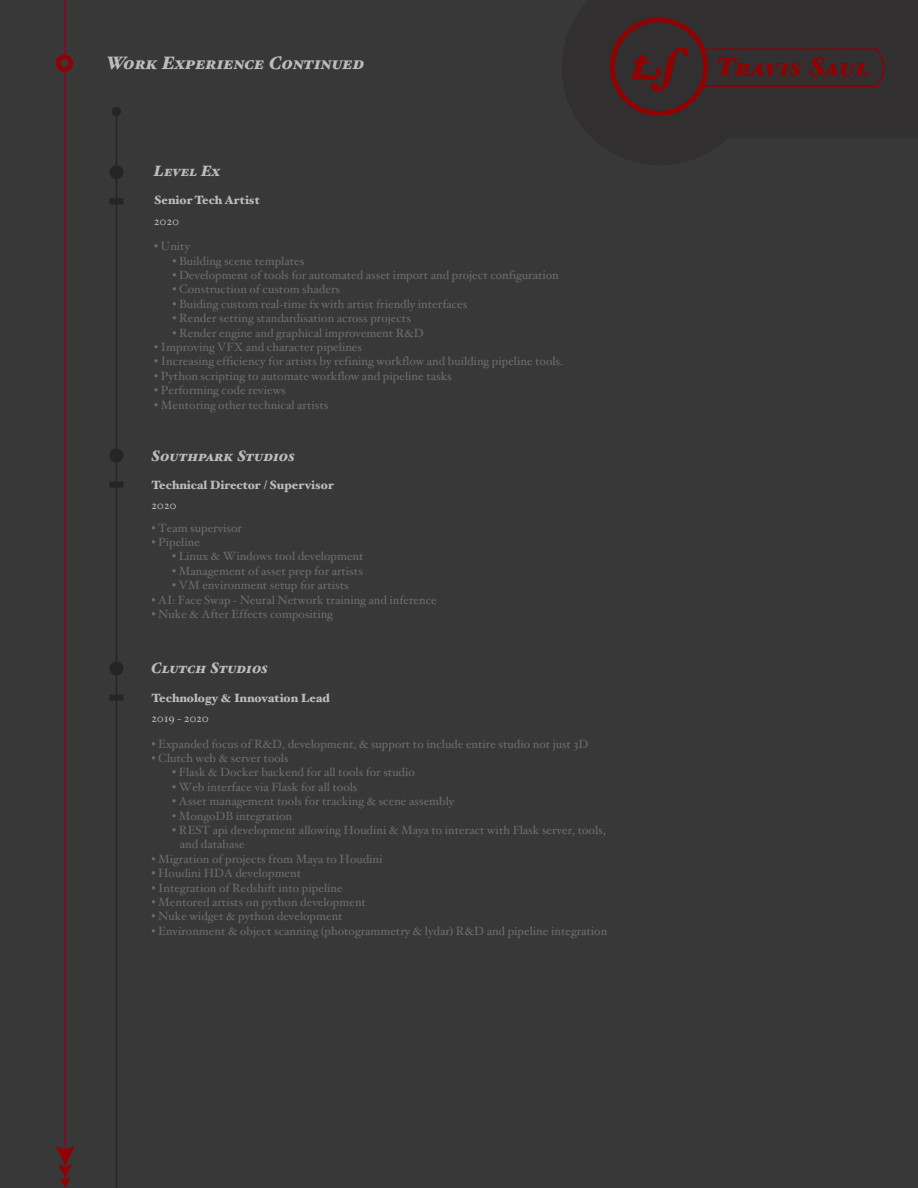
<style>
.page{position:relative;width:918px;height:1188px;background:#383839}
.page>*{position:absolute;margin:0;border:0;box-sizing:border-box;transform-origin:0 0}
.t1{font:43.05px "Hoefler Text Black Italic Alt";color:#920000}
.t2{font:27px "Hoefler Text Black Italic SC";letter-spacing:-.005em;color:#920000}
.t3{font:18px "Hoefler Text Black Italic SC";color:#bcbdc0}
.t4{font:15px "Hoefler Text Black Italic SC";color:#bcbdc0}
.t5{font:12px "Hoefler Text";color:#6c6d70}
.t6{font:900 12px "Hoefler Text";color:#bcbdc0}
.t7{font:12px "Hoefler Text";color:#bcbdc0}
</style>
<div class="page">
<hr style="left:64px;top:0;width:2px;height:1184px;background:#920020">
<hr style="left:116px;top:112px;width:1px;height:1076px;background:#252525">
<div style="left:109px;top:165px;width:14px;height:14px;background:#242526;border-radius:50%"></div>
<div style="left:109px;top:449px;width:14px;height:14px;background:#242526;border-radius:50%"></div>
<div style="left:109px;top:661px;width:14px;height:15px;background:#242526;border-radius:50%"></div>
<div style="left:109px;top:198px;width:14px;height:6px;background:#252525"></div>
<div style="left:109px;top:482px;width:14px;height:6px;background:#252525"></div>
<div style="left:109px;top:695px;width:14px;height:6px;background:#252525"></div>
<div style="left:620px;top:0;width:298px;height:138px;background:#312f30"></div>
<svg style="left:610px;top:17px;width:275px;height:99px"></svg>
<svg style="left:58px;top:57px;width:13px;height:13px"></svg>
<div style="left:56px;top:55px;width:17px;height:17px;border:4px solid #920000;border-radius:50%"></div>
<div style="left:112px;top:107px;width:9px;height:9px;background:#242526;border-radius:50%"></div>
<svg style="left:56px;top:1146px;width:19px;height:42px"></svg>
<p class="t3" style="left:106px;top:50px;width:260px">Work Experience Continued</p>
<p class="t1" style="left:633px;top:45px;width:71px">ts</p>
<p class="t2" style="left:717px;top:49px;width:155px">Travis Saul</p>
<p class="t4" style="left:154px;top:160px;width:68px">Level Ex</p>
<p class="t6" style="left:154px;top:192px;width:107px">Senior Tech Artist</p>
<p class="t7" style="left:154px;top:214px;width:27px">2020</p>
<p class="t5" style="left:154px;top:239px;width:37px">• Unity</p>
<p class="t5" style="left:172px;top:253px;width:134px">• Building scene templates</p>
<p class="t5" style="left:172px;top:268px;width:388px">• Development of tools for automated asset import and project configuration</p>
<p class="t5" style="left:172px;top:282px;width:169px">• Construction of custom shaders</p>
<p class="t5" style="left:172px;top:296px;width:297px">• Buiding custom real-time fx with artist friendly interfaces</p>
<p class="t5" style="left:172px;top:311px;width:240px">• Render setting standardisation across projects</p>
<p class="t5" style="left:172px;top:325px;width:253px">• Render engine and graphical improvement R&amp;D</p>
<p class="t5" style="left:154px;top:340px;width:209px">• Improving VFX and character pipelines</p>
<p class="t5" style="left:154px;top:354px;width:410px">• Increasing efficiency for artists by refining workflow and building pipeline tools.</p>
<p class="t5" style="left:154px;top:368px;width:299px">• Python scripting to automate workflow and pipeline tasks</p>
<p class="t5" style="left:154px;top:383px;width:133px">• Performing code reviews</p>
<p class="t5" style="left:154px;top:397px;width:176px">• Mentoring other technical artists</p>
<p class="t4" style="left:152px;top:446px;width:145px">Southpark Studios</p>
<p class="t6" style="left:152px;top:477px;width:184px">Technical Director / Supervisor</p>
<p class="t5" style="left:152px;top:520px;width:92px">• Team supervisor</p>
<p class="t5" style="left:152px;top:535px;width:50px">• Pipeline</p>
<p class="t5" style="left:172px;top:549px;width:193px">• Linux &amp; Windows tool development</p>
<p class="t5" style="left:172px;top:563px;width:192px">• Management of asset prep for artists</p>
<p class="t5" style="left:172px;top:578px;width:178px">• VM environment setup for artists</p>
<p class="t5" style="left:152px;top:592px;width:287px">• AI: Face Swap - Neural Network training and inference</p>
<p class="t5" style="left:152px;top:607px;width:183px">• Nuke &amp; After Effects compositing</p>
<p class="t7" style="left:152px;top:498px;width:27px">2020</p>
<p class="t4" style="left:152px;top:658px;width:118px">Clutch Studios</p>
<p class="t6" style="left:152px;top:690px;width:180px">Technology &amp; Innovation Lead</p>
<p class="t7" style="left:152px;top:711px;width:59px">2019 - 2020</p>
<p class="t5" style="left:152px;top:736px;width:438px">• Expanded focus of R&amp;D, development, &amp; support to include entire studio not just 3D</p>
<p class="t5" style="left:152px;top:751px;width:138px">• Clutch web &amp; server tools</p>
<p class="t5" style="left:172px;top:765px;width:244px">• Flask &amp; Docker backend for all tools for studio</p>
<p class="t5" style="left:172px;top:780px;width:187px">• Web interface via Flask for all tools</p>
<p class="t5" style="left:172px;top:794px;width:284px">• Asset management tools for tracking &amp; scene assembly</p>
<p class="t5" style="left:172px;top:808px;width:121px">• MongoDB integration</p>
<p class="t5" style="left:172px;top:823px;width:435px">• REST api development allowing Houdini &amp; Maya to interact with Flask server, tools,</p>
<p class="t5" style="left:180px;top:837px;width:66px">and database</p>
<p class="t5" style="left:152px;top:852px;width:232px">• Migration of projects from Maya to Houdini</p>
<p class="t5" style="left:152px;top:866px;width:151px">• Houdini HDA development</p>
<p class="t5" style="left:152px;top:880px;width:193px">• Integration of Redshift into pipeline</p>
<p class="t5" style="left:152px;top:895px;width:216px">• Mentored artists on python development</p>
<p class="t5" style="left:152px;top:909px;width:193px">• Nuke widget &amp; python development</p>
<p class="t5" style="left:152px;top:924px;width:457px">• Environment &amp; object scanning (photogrammetry &amp; lydar) R&amp;D and pipeline integration</p>
</div>
